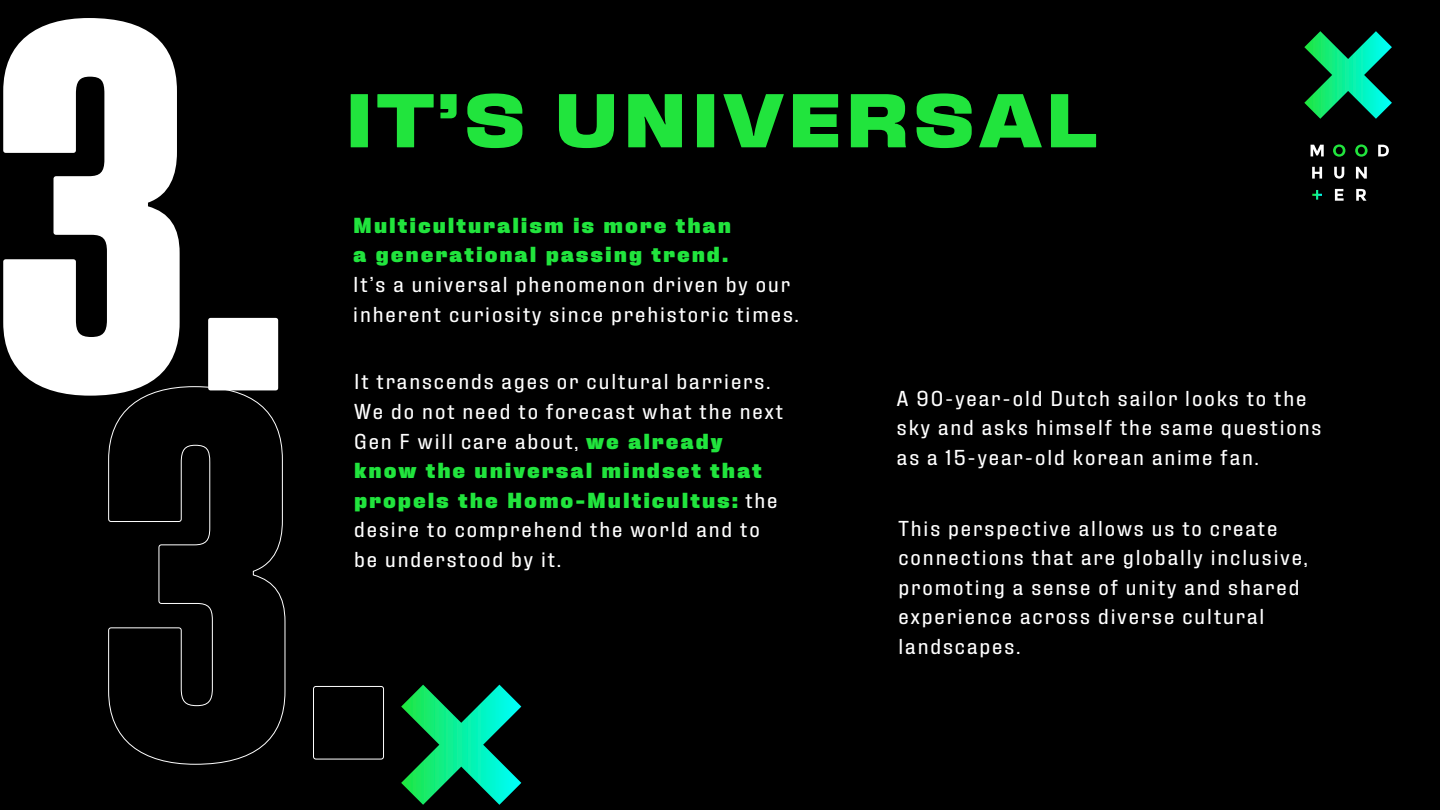
<style>
.page{position:relative;width:1440px;height:810px;background:#000}
.page>*{position:absolute;margin:0;border:0;box-sizing:border-box;transform-origin:0 0}
.t1{font:700 condensed 518.7px "Fixture";color:#fff}
.t2{font:800 expanded 75px "Fixture";letter-spacing:.03em;color:#21e43d}
.t3{font:21.45px/29.6px "Fixture";letter-spacing:.09em;color:#fff}
.t4{font:900 21.45px/29.6px "Fixture";letter-spacing:.09em;color:#21e43d}
.s1{font-weight:900;color:#21e43d}
</style>
<div class="page">
<svg style="left:1304px;top:31px;width:88px;height:88px"></svg>
<svg style="left:401px;top:685px;width:120px;height:120px"></svg>
<svg style="left:108px;top:386px;width:178px;height:379px"></svg>
<div style="left:313px;top:686px;width:71px;height:73px;border:1px solid #fff;border-radius:3px"></div>
<svg style="left:1311px;top:145px;width:13px;height:11px"></svg>
<svg style="left:1333px;top:144px;width:12px;height:13px"></svg>
<svg style="left:1355px;top:144px;width:13px;height:13px"></svg>
<svg style="left:1378px;top:145px;width:11px;height:11px"></svg>
<svg style="left:1312px;top:167px;width:10px;height:12px"></svg>
<svg style="left:1334px;top:167px;width:10px;height:12px"></svg>
<svg style="left:1356px;top:167px;width:11px;height:12px"></svg>
<svg style="left:1335px;top:189px;width:9px;height:12px"></svg>
<svg style="left:1356px;top:189px;width:11px;height:12px"></svg>
<svg style="left:1312px;top:190px;width:10px;height:10px"></svg>
<h1 class="t1" style="left:-14px;top:-118px;width:309px">3.</h1>
<h2 class="t2" style="left:344px;top:71px;width:755px">IT’S UNIVERSAL</h2>
<p class="t4" style="left:353px;top:211px;width:379px">Multiculturalism is more than a generational passing trend.</p>
<p class="t3" style="left:353px;top:270px;width:447px">It’s a universal phenomenon driven by our inherent curiosity since prehistoric times.</p>
<p class="t3" style="left:354px;top:367px;width:430px">It transcends ages or cultural barriers.<br>We do not need to forecast what the next Gen F will care about, <span class="s1">we already know the universal mindset that propels the Homo-Multicultus:</span> the desire to comprehend the world and to be understood by it.</p>
<p class="t3" style="left:897px;top:383px;width:426px">A 90-year-old Dutch sailor looks to the sky and asks himself the same questions as a 15-year-old korean anime fan.</p>
<p class="t3" style="left:898px;top:513px;width:411px">This perspective allows us to create connections that are globally inclusive, promoting a sense of unity and shared experience across diverse cultural landscapes.</p>
</div>
